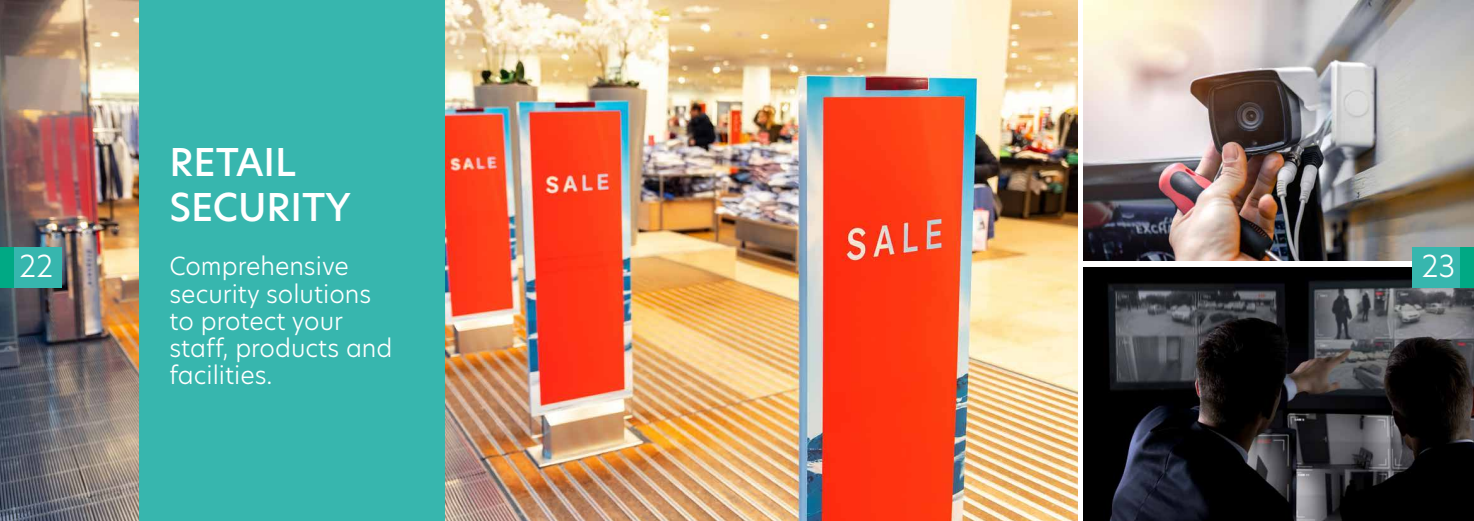
<style>
.page{position:relative;width:1474px;height:521px;background:#fff}
.page>*{position:absolute;margin:0;border:0;box-sizing:border-box;transform-origin:0 0}
.t1{font:500 37.62px/45.1px "Hero New";color:#fff}
.t2{font:300 29.75px "Hero New";color:#fff}
.t3{font:300 24.5px/27.1px "Hero New";color:#fff}
</style>
<div class="page">
<img style="left:1083px;top:267px;width:390px;height:254px">
<img style="left:1083px;top:0;width:390px;height:261px">
<img style="left:0;top:0;width:140px;height:521px">
<img style="left:445px;top:0;width:632px;height:521px">
<div style="left:140px;top:0;width:305px;height:521px;background:#37b6ae"></div>
<div style="left:1412px;top:247px;width:61px;height:40px;background:#37b6ae"></div>
<div style="left:1460px;top:247px;width:13px;height:40px;background:#00a984"></div>
<div style="left:0;top:247px;width:61px;height:40px;background:#37b6ae"></div>
<div style="left:0;top:247px;width:13px;height:40px;background:#00a984"></div>
<h1 class="t1" style="left:169px;top:139px;width:183px">RETAIL<br>SECURITY</h1>
<p class="t3" style="left:169px;top:252px;width:224px">Comprehensive security solutions to protect your staff, products and facilities.</p>
<p class="t2" style="left:19px;top:246px;width:36px">22</p>
<p class="t2" style="left:1421px;top:246px;width:35px">23</p>
</div>
